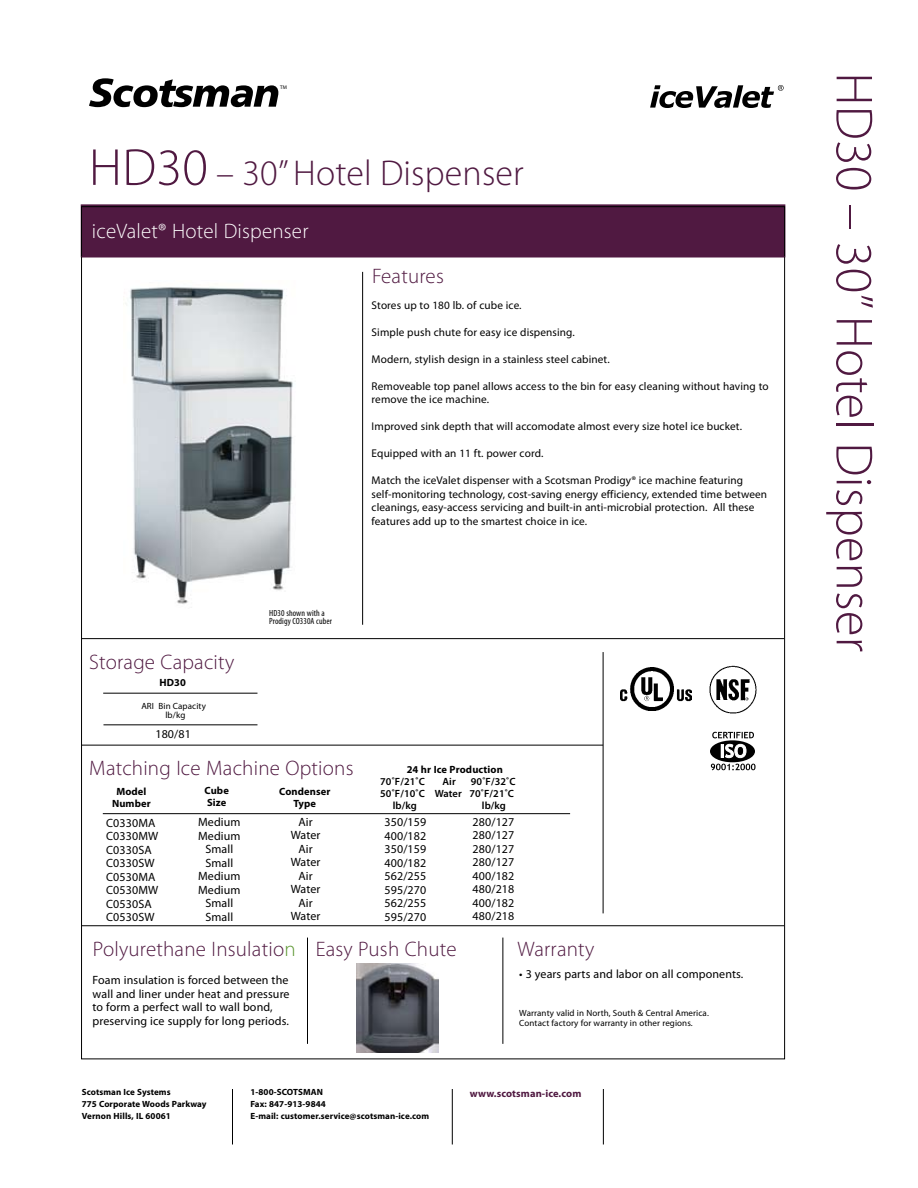
<style>
.page{position:relative;width:918px;height:1188px;background:#fff}
.page>*{position:absolute;margin:0;border:0;box-sizing:border-box;transform-origin:0 0}
.t1{font:300 52.5px "Myriad Pro";letter-spacing:.005em;color:#501941}
.t2{font:300 36px "Myriad Pro";letter-spacing:.005em;color:#501941}
.t3{font:300 21px "Myriad Pro";letter-spacing:.01em;color:#501941}
.t4{font:300 21px "Myriad Pro";letter-spacing:.01em;color:#fff}
.t5{font:12px/13.5px "Myriad Pro";letter-spacing:.01em;color:#000}
.t6{font:11.25px/13.5px "Myriad Pro";letter-spacing:.01em;color:#000}
.t7{font:600 10.5px "Myriad Pro";letter-spacing:.01em;color:#000}
.t8{font:700 10.5px/12px "Myriad Pro";letter-spacing:.01em;color:#000;text-align:center}
.t9{font:700 10.5px "Myriad Pro";letter-spacing:.01em;color:#501941}
.t10{font:700 9px/12px "Myriad Pro";letter-spacing:.01em;color:#000}
.t11{font:9px/10.5px "Myriad Pro";letter-spacing:.01em;color:#000}
.t12{font:condensed 9px/8.2px "Myriad Pro";letter-spacing:.01em;color:#000}
.t13{font:5.25px "Myriad Pro";color:#000}
.s1{font-size:52.5px}
.s2{color:#5d9732}
</style>
<div class="page">
<div style="left:81px;top:205px;width:704px;height:52px;background:#501941"></div>
<div style="left:81px;top:204px;width:704px;height:53px;border:2px solid #501941"></div>
<svg style="left:89px;top:78px;width:189px;height:29px"></svg>
<hr style="left:82px;top:925px;width:702px;height:1px;background:#000">
<hr style="left:362px;top:272px;width:1px;height:353px;background:#000">
<hr style="left:82px;top:638px;width:702px;height:1px;background:#000">
<hr style="left:502px;top:938px;width:1px;height:106px;background:#000">
<hr style="left:307px;top:938px;width:1px;height:106px;background:#000">
<hr style="left:603px;top:652px;width:1px;height:261px;background:#000">
<hr style="left:82px;top:745px;width:521px;height:1px;background:#000">
<hr style="left:232px;top:1089px;width:1px;height:55px;background:#000">
<hr style="left:452px;top:1089px;width:1px;height:55px;background:#000">
<hr style="left:603px;top:1089px;width:1px;height:55px;background:#000">
<hr style="left:81px;top:256px;width:704px;height:1px;background:#501941">
<svg style="left:650px;top:85px;width:134px;height:23px"></svg>
<hr style="left:103px;top:725px;width:154px;height:1px;background:#000">
<hr style="left:103px;top:693px;width:154px;height:1px;background:#000">
<img style="left:621px;top:668px;width:70px;height:43px">
<img style="left:709px;top:665px;width:48px;height:49px">
<svg style="left:711px;top:764px;width:45px;height:6px"></svg>
<svg style="left:710px;top:740px;width:45px;height:22px"></svg>
<svg style="left:721px;top:744px;width:26px;height:14px"></svg>
<svg style="left:712px;top:732px;width:42px;height:6px"></svg>
<hr style="left:103px;top:813px;width:467px;height:1px;background:#000">
<img style="left:357px;top:963px;width:82px;height:90px">
<img style="left:125px;top:287px;width:168px;height:317px">
<p class="t13" style="left:280px;top:84px;width:8px">TM</p>
<h2 class="t2" style="left:89px;top:151px;width:437px"><span class="s1">HD30</span> – 30” Hotel Dispenser</h2>
<h3 class="t4" style="left:92px;top:218px;width:218px">iceValet® Hotel Dispenser</h3>
<h3 class="t3" style="left:89px;top:650px;width:147px">Storage Capacity</h3>
<p class="t8" style="left:160px;top:676px;width:28px">HD30</p>
<p class="t11" style="left:141px;top:702px;width:66px;line-height:9px;text-align:center">ARI Bin Capacity lb/kg</p>
<p class="t5" style="left:155px;top:727px;width:37px">180/81</p>
<p class="t12" style="left:269px;top:609px;width:64px">HD30 shown with a<br>Prodigy CO330A cuber</p>
<h3 class="t3" style="left:372px;top:263px;width:73px">Features</h3>
<p class="t6" style="left:372px;top:298px;width:151px">Stores up to 180 lb. of cube ice.</p>
<p class="t6" style="left:372px;top:325px;width:205px">Simple push chute for easy ice dispensing.</p>
<p class="t6" style="left:372px;top:352px;width:240px">Modern, stylish design in a stainless steel cabinet.</p>
<p class="t6" style="left:372px;top:379px;width:398px">Removeable top panel allows access to the bin for easy cleaning without having to remove the ice machine.</p>
<p class="t6" style="left:372px;top:420px;width:372px">Improved sink depth that will accomodate almost every size hotel ice bucket.</p>
<p class="t6" style="left:372px;top:447px;width:173px">Equipped with an 11 ft. power cord.</p>
<p class="t6" style="left:372px;top:474px;width:397px">Match the iceValet dispenser with a Scotsman Prodigy® ice machine featuring self-monitoring technology, cost-saving energy efficiency, extended time between cleanings, easy-access servicing and built-in anti-microbial protection. All these features add up to the smartest choice in ice.</p>
<h3 class="t3" style="left:89px;top:755px;width:266px">Matching Ice Machine Options</h3>
<p class="t8" style="left:407px;top:763px;width:98px">24 hr Ice Production</p>
<p class="t7" style="left:380px;top:775px;width:46px">70˚F/21˚C</p>
<p class="t7" style="left:443px;top:775px;width:15px">Air</p>
<p class="t7" style="left:471px;top:775px;width:46px">90˚F/32˚C</p>
<p class="t7" style="left:380px;top:787px;width:135px">50˚F/10˚C Water 70˚F/21˚C</p>
<p class="t7" style="left:393px;top:799px;width:26px">lb/kg</p>
<p class="t7" style="left:482px;top:799px;width:26px">lb/kg</p>
<p class="t8" style="left:205px;top:784px;width:26px;text-align:left">Cube<br>Size</p>
<p class="t5" style="left:198px;top:815px;width:44px;text-align:center">Medium<br>Medium<br>Small<br>Small<br>Medium<br>Medium<br>Small<br>Small</p>
<p class="t5" style="left:291px;top:815px;width:31px;text-align:center">Air<br>Water<br>Air<br>Water<br>Air<br>Water<br>Air<br>Water</p>
<p class="t5" style="left:385px;top:815px;width:43px;text-align:justify">350/159<br>400/182<br>350/159<br>400/182<br>562/255<br>595/270<br>562/255<br>595/270</p>
<p class="t5" style="left:473px;top:815px;width:43px;text-align:justify">280/127<br>280/127<br>280/127<br>280/127<br>400/182<br>480/218<br>400/182<br>480/218</p>
<p class="t8" style="left:112px;top:785px;width:40px">Model<br>Number</p>
<p class="t5" style="left:106px;top:816px;width:54px">C0330MA<br>C0330MW<br>C0330SA<br>C0330SW<br>C0530MA<br>C0530MW<br>C0530SA<br>C0530SW</p>
<p class="t8" style="left:279px;top:785px;width:53px">Condenser<br>Type</p>
<h3 class="t3" style="left:93px;top:937px;width:204px">Polyurethane Insulatio<span class="s2">n</span></h3>
<p class="t5" style="left:93px;top:973px;width:199px">Foam insulation is forced between the wall and liner under heat and pressure to form a perfect wall to wall bond, preserving ice supply for long periods.</p>
<h3 class="t3" style="left:316px;top:937px;width:142px">Easy Push Chute</h3>
<h3 class="t3" style="left:518px;top:936px;width:78px">Warranty</h3>
<p class="t5" style="left:519px;top:967px;width:226px">• 3 years parts and labor on all components.</p>
<p class="t11" style="left:519px;top:1008px;width:191px">Warranty valid in North, South &amp; Central America.<br>Contact factory for warranty in other regions.</p>
<p class="t10" style="left:82px;top:1086px;width:126px">Scotsman Ice Systems<br>775 Corporate Woods Parkway<br>Vernon Hills, IL 60061</p>
<p class="t10" style="left:250px;top:1086px;width:180px">1-800-SCOTSMAN<br>Fax: 847-913-9844<br>E-mail: customer.service@scotsman-ice.com</p>
<p class="t9" style="left:470px;top:1086px;width:113px">www.scotsman-ice.com</p>
<h1 class="t1" style="left:886px;top:72px;width:581px;rotate:90deg">HD30 – 30” Hotel Dispenser</h1>
</div>
